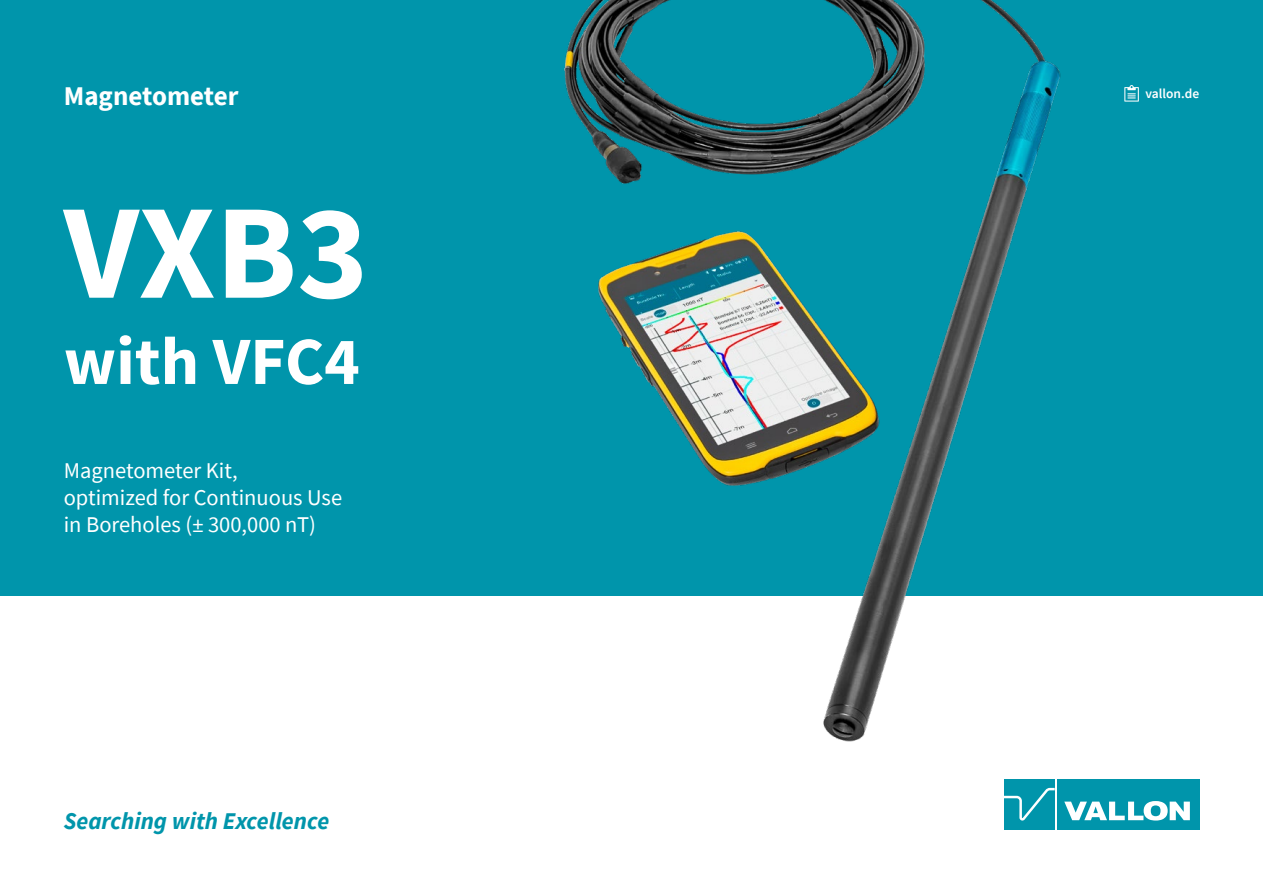
<style>
.page{position:relative;width:1263px;height:893px;background:#fff}
.page>*{position:absolute;margin:0;border:0;box-sizing:border-box;transform-origin:0 0}
.t1{font:700 135px "Source Sans Pro";color:#fff}
.t2{font:700 67.5px "Source Sans Pro";color:#fff}
.t3{font:700 27px "Source Sans Pro";color:#fff}
.t4{font:italic 700 24px "Source Sans Pro";color:#0095ab}
.t5{font:22.5px/27px "Source Sans Pro";color:#fff}
.t6{font:600 13.5px "Source Sans Pro";color:#fff}
</style>
<div class="page">
<div style="left:1057px;top:779px;width:142px;height:50px;background:#0095ab"></div>
<svg style="left:1064px;top:801px;width:126px;height:19px"></svg>
<div style="left:1004px;top:779px;width:50px;height:50px;background:#0095ab"></div>
<svg style="left:1004px;top:788px;width:51px;height:32px"></svg>
<div style="left:0;top:0;width:1263px;height:595px;background:#0095ab"></div>
<svg style="left:1124px;top:85px;width:15px;height:17px"></svg>
<img style="left:560px;top:0;width:504px;height:742px">
<img style="left:568px;top:164px;width:340px;height:397px">
<p class="t3" style="left:64px;top:78px;width:176px">Magnetometer</p>
<h1 class="t1" style="left:64px;top:161px;width:306px">VXB3</h1>
<h2 class="t2" style="left:64px;top:316px;width:298px">with VFC4</h2>
<p class="t5" style="left:64px;top:456px;width:280px">Magnetometer Kit,<br>optimized for Continuous Use in Boreholes ±( 300,000 nT(</p>
<p class="t4" style="left:64px;top:805px;width:267px">Searching with Excellence</p>
<p class="t6" style="left:1145px;top:85px;width:55px">vallon.de</p>
</div>
